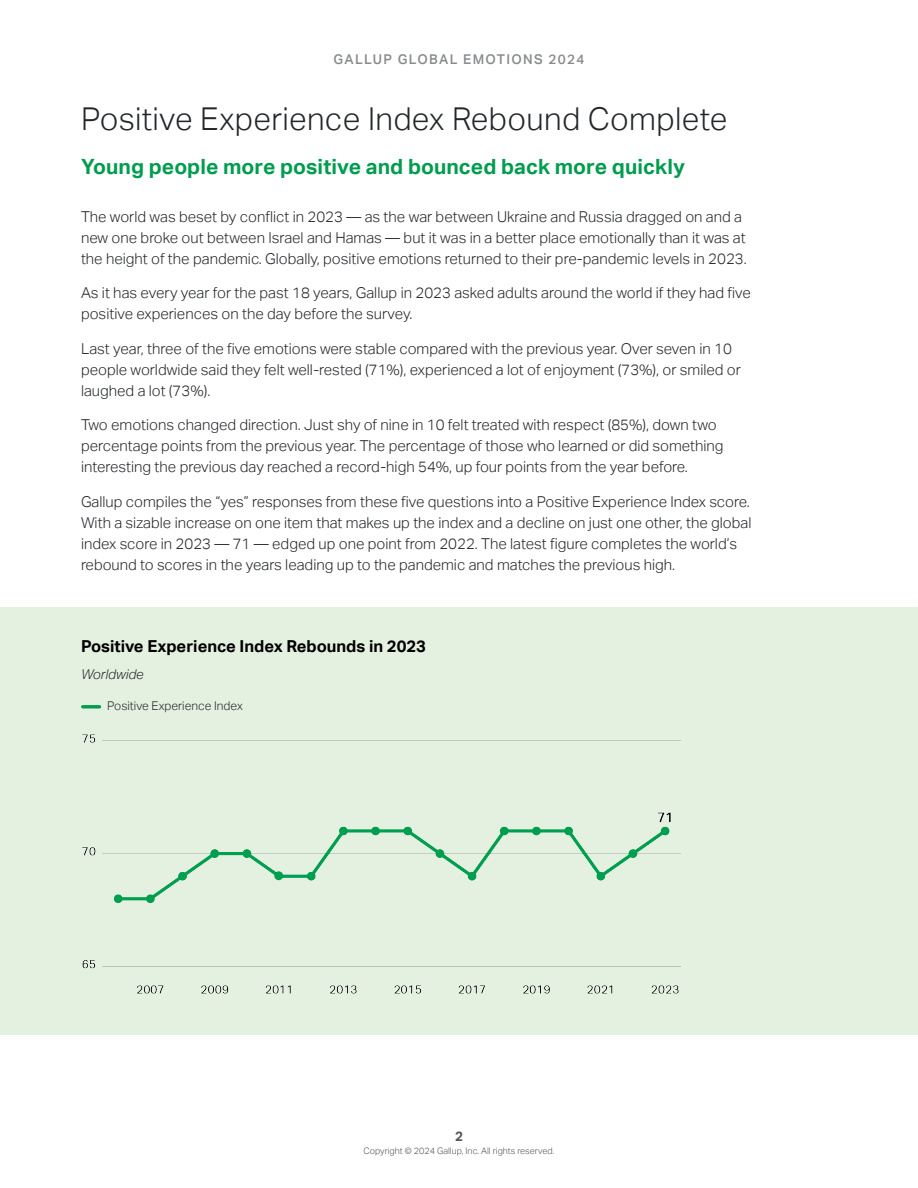
<style>
.page{position:relative;width:918px;height:1188px;background:#fff}
.page>*{position:absolute;margin:0;border:0;box-sizing:border-box;transform-origin:0 0}
.page_header{font:300 31.5px "Aktiv Grotesk";letter-spacing:.01em;color:#24272a}
.subhead_lg{font:700 21px "Aktiv Grotesk";color:#009d4f}
.element_title{font:700 16.5px "Aktiv Grotesk";color:#000}
.body{font:300 15px/21px "Aktiv Grotesk";color:#24272a}
.t1{font:500 13.5px "Aktiv Grotesk";letter-spacing:.1em;color:#888b8d}
.body_italic{font:italic 300 13.5px "Aktiv Grotesk";color:#24272a}
.t2{font:700 13.5px "Aktiv Grotesk";color:#54575a}
.legend{font:300 12px "Aktiv Grotesk";color:#24272a}
.t3{font:300 9px "Aktiv Grotesk";color:#54575a}
</style>
<div class="page">
<div style="left:0;top:608px;width:918px;height:427px;background:#e4f1e1"></div>
<svg style="left:83px;top:705px;width:17px;height:4px"></svg>
<img style="left:82px;top:734px;width:598px;height:259px">
<div style="left:274px;top:871px;width:9px;height:9px;background:#009e4f;border-radius:50%"></div>
<p class="t1" style="left:333px;top:51px;width:253px">GALLUP GLOBAL EMOTIONS 2024</p>
<h2 class="page_header" style="left:81px;top:101px;width:648px">Positive Experience Index Rebound Complete</h2>
<p class="subhead_lg" style="left:81px;top:154px;width:606px">Young people more positive and bounced back more quickly</p>
<p class="body" style="left:81px;top:206px;width:667px">The world was beset by conflict in 2023 — as the war between Ukraine and Russia dragged on and a new one broke out between Israel and Hamas — but it was in a better place emotionally than it was at the height of the pandemic. Globally, positive emotions returned to their pre-pandemic levels in 2023.</p>
<p class="body" style="left:81px;top:283px;width:671px">As it has every year for the past 18 years, Gallup in 2023 asked adults around the world if they had five positive experiences on the day before the survey.</p>
<p class="body" style="left:81px;top:338px;width:661px">Last year, three of the five emotions were stable compared with the previous year. Over seven in 10 people worldwide said they felt well-rested (71%), experienced a lot of enjoyment (73%), or smiled or laughed a lot (73%).</p>
<p class="body" style="left:81px;top:415px;width:644px">Two emotions changed direction. Just shy of nine in 10 felt treated with respect (85%), down two percentage points from the previous year. The percentage of those who learned or did something interesting the previous day reached a record-high 54%, up four points from the year before.</p>
<p class="body" style="left:81px;top:491px;width:672px">Gallup compiles the “yes” responses from these five questions into a Positive Experience Index score.<br>With a sizable increase on one item that makes up the index and a decline on just one other, the global index score in 2023 — 71 — edged up one point from 2022. The latest figure completes the world’s rebound to scores in the years leading up to the pandemic and matches the previous high.</p>
<p class="element_title" style="left:81px;top:637px;width:347px">Positive Experience Index Rebounds in 2023</p>
<p class="body_italic" style="left:81px;top:666px;width:64px">Worldwide</p>
<p class="legend" style="left:107px;top:699px;width:137px">Positive Experience Index</p>
<p class="t2" style="left:455px;top:1128px;width:9px">2</p>
<p class="t3" style="left:363px;top:1146px;width:193px">Copyright © 2024 Gallup, Inc. All rights reserved.</p>
</div>
